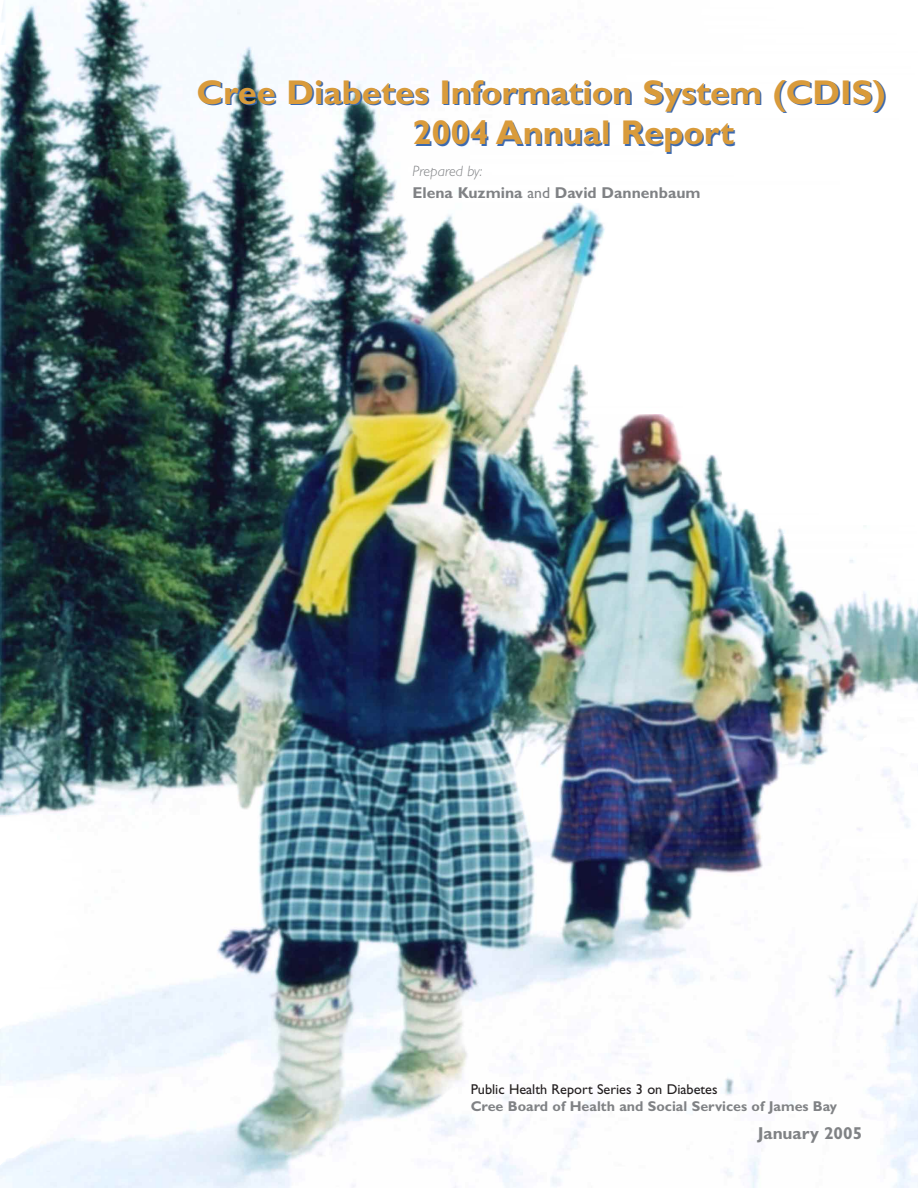
<style>
.page{position:relative;width:918px;height:1188px;background:#fff}
.page>*{position:absolute;margin:0;border:0;box-sizing:border-box;transform-origin:0 0}
.t1{font:700 34.5px/40.5px "Gill Sans";color:#d99b3b}
.t2{font:700 17.25px "Gill Sans";color:#808285}
.t3{font:700 15.75px "Gill Sans";color:#808285}
.t4{font:italic 300 15px "Gill Sans";color:#808285}
.t5{font:700 14.25px "Gill Sans";color:#808285}
.t6{font:14.25px "Gill Sans";color:#231f20}
.s1{font-weight:400}
</style>
<div class="page">
<img style="left:0;top:0;width:918px;height:1188px">
<p class="t1" style="left:413px;top:75px;width:475px;text-indent:-216px">Cree Diabetes Information System (CDIS)<br>2004 Annual Report</p>
<p class="t4" style="left:412px;top:165px;width:71px">Prepared by:</p>
<p class="t3" style="left:412px;top:187px;width:290px">Elena Kuzmina <span class="s1">and</span> David Dannenbaum</p>
<p class="t6" style="left:471px;top:1084px;width:248px">Public Health Report Series 3 on Diabetes</p>
<p class="t5" style="left:471px;top:1101px;width:368px">Cree Board of Health and Social Services of James Bay</p>
<p class="t2" style="left:758px;top:1127px;width:106px">January 2005</p>
</div>
